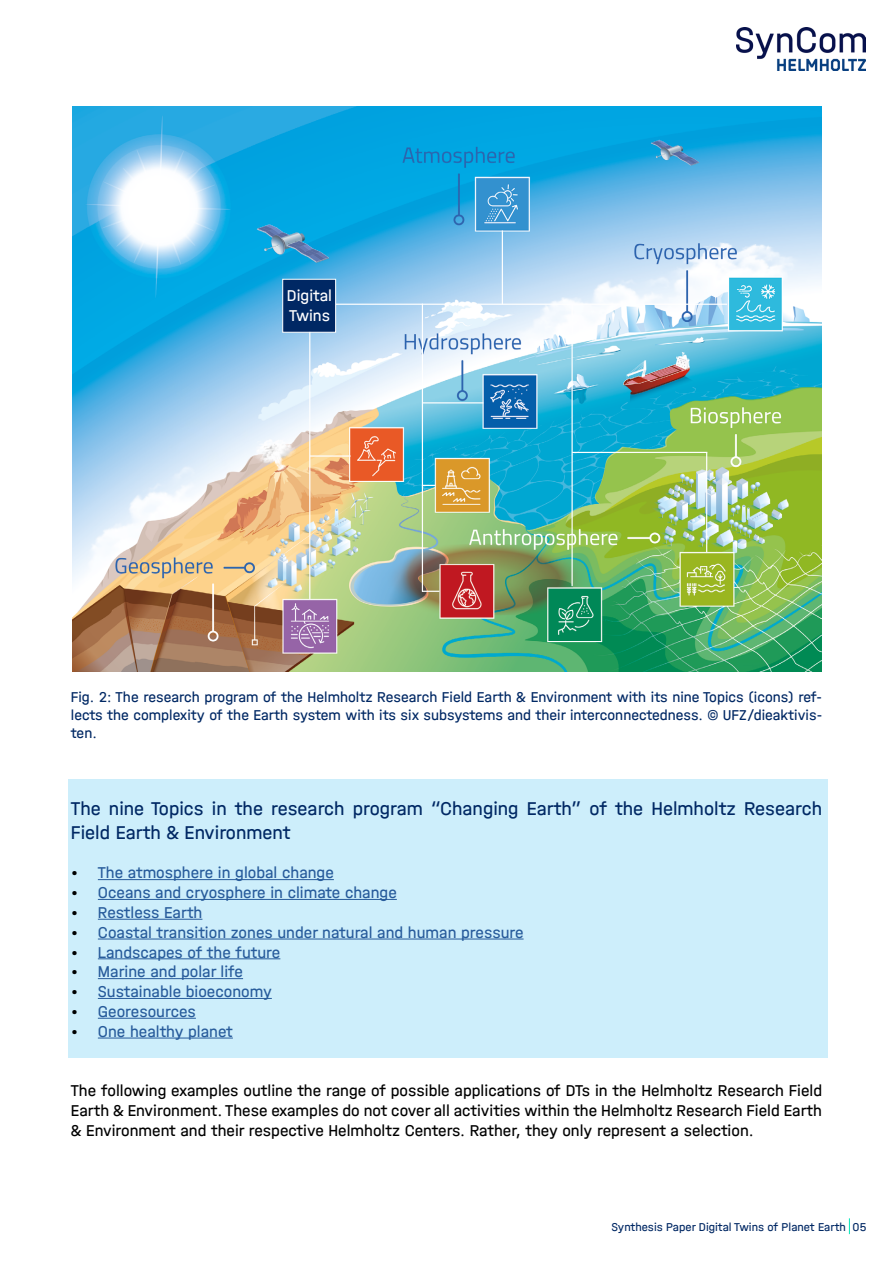
<style>
.page{position:relative;width:893px;height:1263px;background:#fff}
.page>*{position:absolute;margin:0;border:0;box-sizing:border-box;transform-origin:0 0}
.t1{font:19.5px/23.4px "Helmholtz Halvar Mittel";color:#002864}
.t2{font:16.5px/19.8px "Helmholtz Halvar Mittel";color:#000;text-align:justify}
.t3{font:16.5px "Helmholtz Halvar Mittel";color:#275b9b}
.t4{font:16.5px/19.8px "Helmholtz Halvar Mittel";color:#fff}
.t5{font:15px/18px "Helmholtz Halvar Mittel";color:#002864;text-align:justify}
.t6{font:12px "Helmholtz Halvar Mittel";color:#002864}
.s1{color:#000}
</style>
<div class="page">
<div style="left:68px;top:779px;width:759px;height:279px;background:#cdeefb"></div>
<img style="left:72px;top:106px;width:749px;height:565px">
<hr style="left:98px;top:879px;width:236px;height:1px;background:#275b9b">
<hr style="left:98px;top:899px;width:299px;height:1px;background:#275b9b">
<hr style="left:98px;top:919px;width:104px;height:1px;background:#275b9b">
<hr style="left:98px;top:938px;width:426px;height:1px;background:#275b9b">
<hr style="left:98px;top:958px;width:182px;height:1px;background:#275b9b">
<hr style="left:98px;top:978px;width:145px;height:1px;background:#275b9b">
<hr style="left:98px;top:998px;width:174px;height:1px;background:#275b9b">
<hr style="left:98px;top:1018px;width:98px;height:1px;background:#275b9b">
<hr style="left:98px;top:1037px;width:135px;height:1px;background:#275b9b">
<div style="left:282px;top:279px;width:54px;height:54px;background:#002864;border:1px solid #fff"></div>
<hr style="left:336px;top:304px;width:391px;height:1px;background:#fff">
<hr style="left:422px;top:304px;width:1px;height:288px;background:#fff">
<hr style="left:572px;top:452px;width:135px;height:1px;background:#fff">
<hr style="left:309px;top:332px;width:1px;height:267px;background:#fff">
<hr style="left:571px;top:304px;width:2px;height:282px;background:#fff">
<hr style="left:422px;top:402px;width:61px;height:1px;background:#fff">
<hr style="left:706px;top:453px;width:1px;height:99px;background:#fff">
<svg style="left:423px;top:591px;width:16px;height:1px"></svg>
<hr style="left:310px;top:455px;width:41px;height:2px;background:#fff">
<svg style="left:423px;top:485px;width:12px;height:1px"></svg>
<hr style="left:502px;top:230px;width:1px;height:74px;background:#fff">
<img style="left:737px;top:28px;width:129px;height:43px">
<svg style="left:849px;top:1218px;width:1px;height:16px"></svg>
<p class="t4" style="left:287px;top:285px;width:47px">Digital<br>Twins</p>
<p class="t5" style="left:71px;top:688px;width:753px">Fig. 2: The research program of the Helmholtz Research Field Earth &amp; Environment with its nine Topics (icons) ref&shy;lects the complexity of the Earth system with its six subsystems and their interconnectedness. © UFZ/dieaktivis&shy;ten.</p>
<p class="t1" style="left:71px;top:797px;width:753px">The nine Topics in the research program “Changing Earth” of the Helmholtz Research<br>Field Earth &amp; Environment</p>
<p class="t3" style="left:71px;top:863px;width:264px"><span class="s1">•</span> The atmosphere in global change</p>
<p class="t3" style="left:71px;top:883px;width:327px"><span class="s1">•</span> Oceans and cryosphere in climate change</p>
<p class="t3" style="left:71px;top:903px;width:133px"><span class="s1">•</span> Restless Earth</p>
<p class="t3" style="left:71px;top:922px;width:454px"><span class="s1">•</span> Coastal transition zones under natural and human pressure</p>
<p class="t3" style="left:71px;top:942px;width:211px"><span class="s1">•</span> Landscapes of the future</p>
<p class="t3" style="left:71px;top:962px;width:174px"><span class="s1">•</span> Marine and polar life</p>
<p class="t3" style="left:71px;top:982px;width:202px"><span class="s1">•</span> Sustainable bioeconomy</p>
<p class="t3" style="left:71px;top:1002px;width:127px"><span class="s1">•</span> Georesources</p>
<p class="t3" style="left:71px;top:1021px;width:164px"><span class="s1">•</span> One healthy planet</p>
<p class="t2" style="left:71px;top:1080px;width:753px">The following examples outline the range of possible applications of DTs in the Helmholtz Research Field Earth &amp; Environment. These examples do not cover all activities within the Helmholtz Research Field Earth &amp; Environment and their respective Helmholtz Centers. Rather, they only represent a selection.</p>
<p class="t6" style="left:611px;top:1219px;width:256px">Synthesis Paper Digital Twins of Planet Earth 05</p>
</div>
